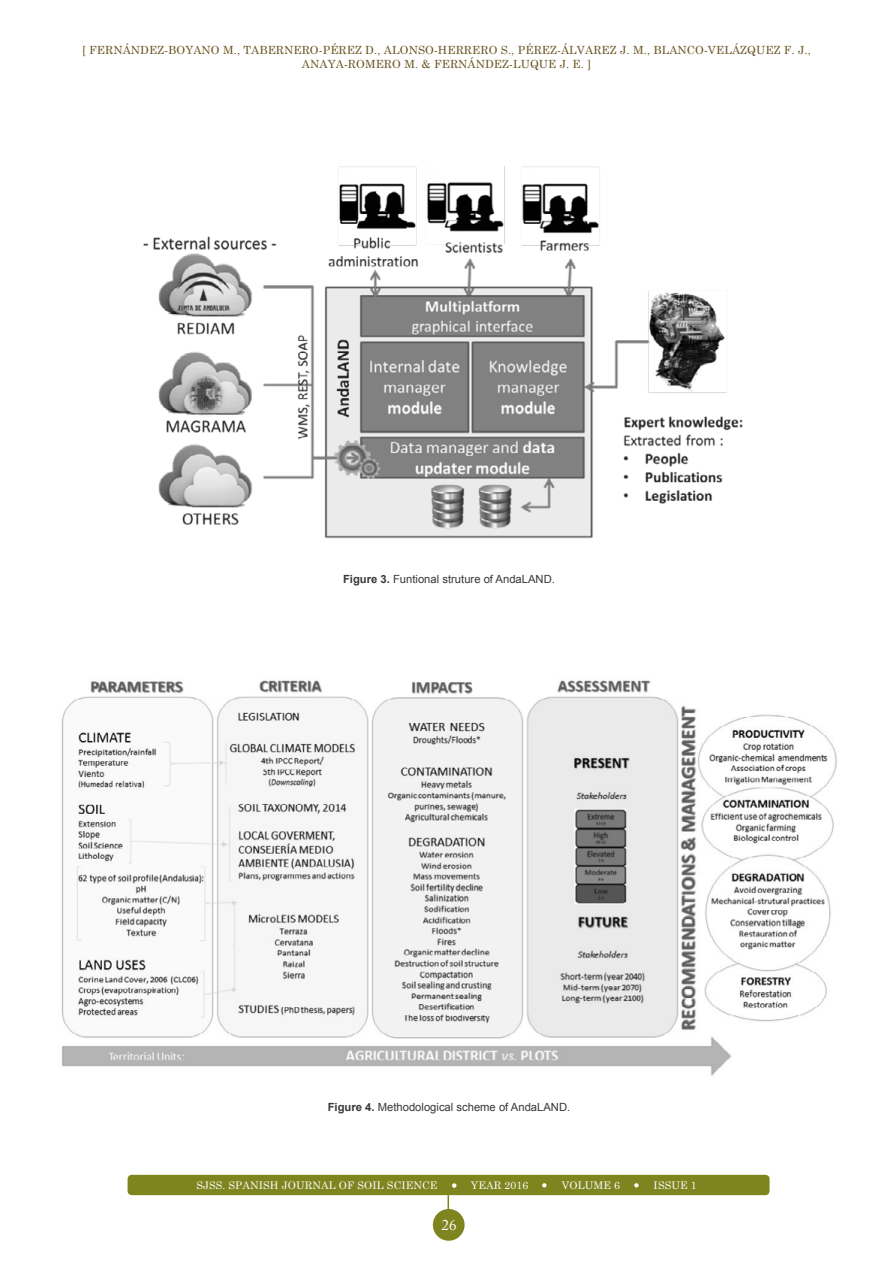
<style>
.page{position:relative;width:893px;height:1263px;background:#fff}
.page>*{position:absolute;margin:0;border:0;box-sizing:border-box;transform-origin:0 0}
.t1{font:15px "Adobe Caslon Pro";color:#fff}
.t2{font:11.25px/13.5px "Century Schoolbook";letter-spacing:.01em;color:#68511e;text-align:center}
.t3{font:11.25px "Arial";color:#3a3835}
.t4{font:10.5px "Century Schoolbook";letter-spacing:.01em;color:#fff}
.s1{font-weight:700}
</style>
<div class="page">
<svg style="left:448px;top:1195px;width:1px;height:14px"></svg>
<div style="left:433px;top:1209px;width:32px;height:32px;background:#7e851e;border-radius:50%"></div>
<div style="left:128px;top:1175px;width:642px;height:20px;background:#7e851e;border-radius:4px"></div>
<svg style="left:452px;top:1183px;width:4px;height:5px"></svg>
<svg style="left:542px;top:1183px;width:5px;height:4px"></svg>
<svg style="left:634px;top:1183px;width:5px;height:4px"></svg>
<img style="left:143px;top:166px;width:600px;height:373px">
<img style="left:61px;top:680px;width:776px;height:396px">
<p class="t2" style="left:82px;top:43px;width:730px">[ FERNÁNDEZ-BOYANO M., TABERNERO-PÉREZ D., ALONSO-HERRERO S., PÉREZ-ÁLVAREZ J. M., BLANCO-VELÁZQUEZ F. J.,<br>ANAYA-ROMERO M. &amp; FERNÁNDEZ-LUQUE J. E. ]</p>
<p class="t3" style="left:343px;top:572px;width:213px"><span class="s1">Figure 3.</span> Funtional struture of AndaLAND.</p>
<p class="t3" style="left:328px;top:1100px;width:244px"><span class="s1">Figure 4.</span> Methodological scheme of AndaLAND.</p>
<p class="t4" style="left:196px;top:1178px;width:243px">SJSS. SPANISH JOURNAL OF SOIL SCIENCE</p>
<p class="t4" style="left:471px;top:1178px;width:59px">YEAR 2016</p>
<p class="t4" style="left:562px;top:1178px;width:60px">VOLUME 6</p>
<p class="t4" style="left:654px;top:1178px;width:45px">ISSUE 1</p>
<h1 class="t1" style="left:442px;top:1216px;width:16px">26</h1>
</div>
